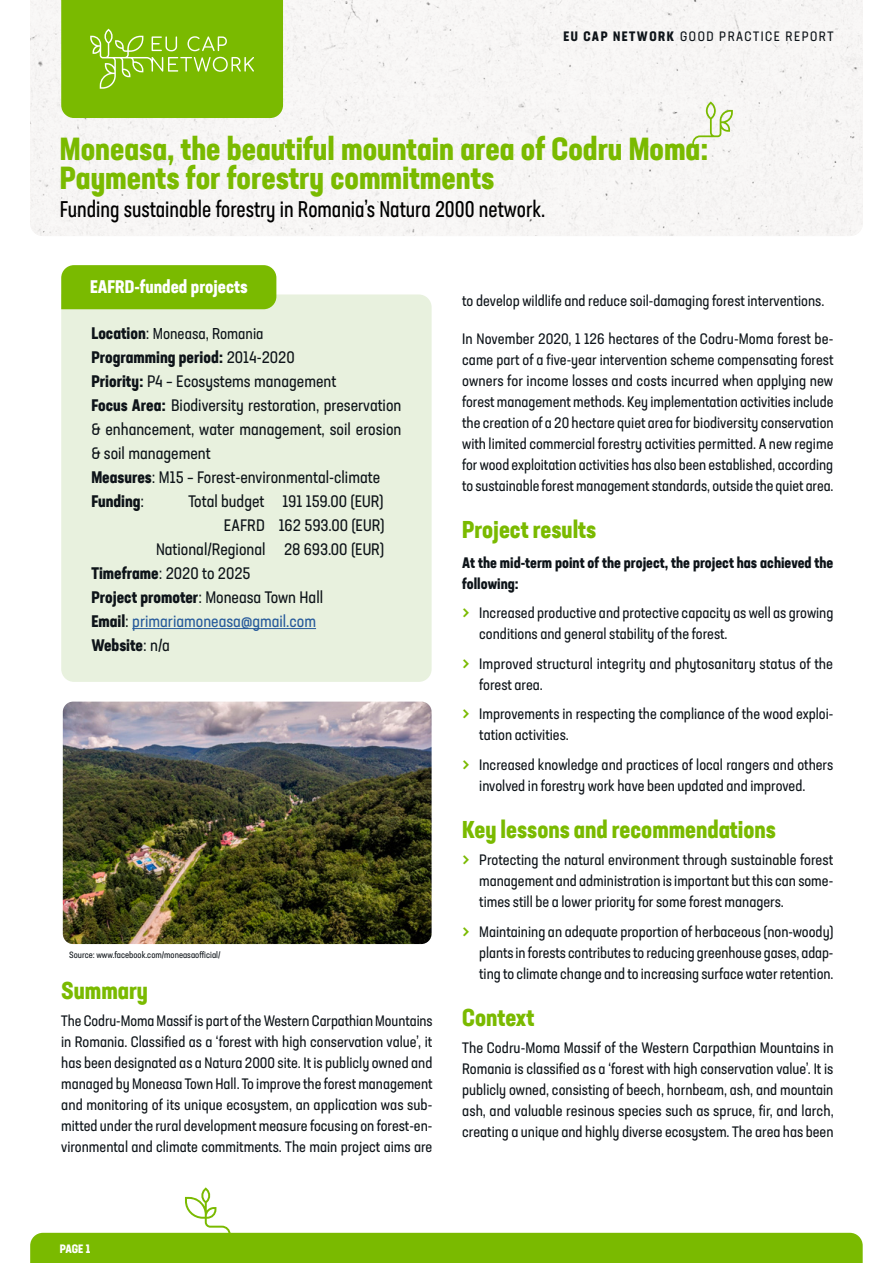
<style>
.page{position:relative;width:893px;height:1263px;background:#fff}
.page>*{position:absolute;margin:0;border:0;box-sizing:border-box;transform-origin:0 0}
.t1{font:700 condensed 31.5px/30px "Neusa Next Std";color:#7aba00}
.t2{font:700 condensed 24px "Neusa Next Std";color:#7aba00}
.t3{font:22.5px "Neusa Next Std Compact";color:#000}
.t4{font:700 condensed 18px "Neusa Next Std";color:#fff}
.t5{font:condensed 16.5px/24px "Neusa Next Std";color:#0e1419}
.t6{font:condensed 16.5px "Neusa Next Std";color:#275b9b}
.t7{font:700 condensed 16.5px "Neusa Next Std";color:#0e1419}
.t8{font:condensed 15.6px "Neusa Next Std";color:#0e1419}
.t9{font:condensed 15px/21px "Neusa Next Std";color:#0e1419;text-align:justify}
.t10{font:700 condensed 15px/21px "Neusa Next Std";color:#0e1419}
.t11{font:condensed 13.5px "Neusa Next Std";letter-spacing:.11em;color:#0e1419}
.t12{font:700 condensed 12px "Neusa Next Std";color:#fff}
.t13{font:condensed 9px "Neusa Next Std";color:#0e1419}
.s1{font-weight:700}
.s2{font-weight:700;font-size:16.5px}
.s3{font-size:16.5px}
.s4{font-weight:700;font-stretch:normal}
.s5{font-weight:700;color:#0e1419}
.s6{color:#0e1419}
.s7{font-weight:400}
.s8{font-size:22.5px;color:#7aba00}
</style>
<div class="page">
<svg style="left:30px;top:1187px;width:833px;height:76px"></svg>
<div style="left:30px;top:0;width:833px;height:236px;background:#f7f6f5"></div>
<svg style="left:61px;top:0;width:222px;height:118px;background:#80bd0d"></svg>
<div style="left:61px;top:294px;width:371px;height:388px;background:#e8f1de"></div>
<hr style="left:132px;top:628px;width:184px;height:1px;background:#275b9b">
<div style="left:61px;top:265px;width:215px;height:44px;background:#7aba00"></div>
<svg style="left:692px;top:101px;width:41px;height:43px"></svg>
<img style="left:63px;top:702px;width:369px;height:242px">
<p class="t11" style="left:563px;top:27px;width:271px"><span class="s1">EU CAP NETWORK</span> GOOD PRACTICE REPORT</p>
<h1 class="t1" style="left:60px;top:133px;width:650px">Moneasa, the beautiful mountain area of Codru Moma:<br>Payments for forestry commitments</h1>
<h3 class="t3" style="left:60px;top:195px;width:487px">Funding sustainable forestry in Romania’s Natura 2000 network.</h3>
<p class="t4" style="left:90px;top:275px;width:159px">EAFRD-funded projects</p>
<p class="t8" style="left:91px;top:324px;width:174px"><span class="s2">Location</span><span class="s3">:</span> Moneasa, Romania</p>
<p class="t5" style="left:91px;top:345px;width:311px"><span class="s1">Programming period</span><span class="s4">:</span> 2014-2020<br><span class="s1">Priority</span><span class="s4">:</span> P4 – Ecosystems management<br><span class="s1">Focus Area</span><span class="s4">:</span> Biodiversity restoration, preservation &amp; enhancement, water management, soil erosion &amp; soil management<br><span class="s1">Measures</span>: M15 – Forest-environmental-climate <span class="s1">Funding</span>:</p>
<p class="t5" style="left:188px;top:489px;width:197px">Total budget 191 159.00 (EUR)</p>
<p class="t5" style="left:224px;top:513px;width:162px">EAFRD 162 593.00 (EUR)</p>
<p class="t5" style="left:156px;top:537px;width:230px">National/Regional 28 693.00 (EUR)</p>
<p class="t5" style="left:91px;top:561px;width:161px"><span class="s1">Timeframe</span>: 2020 to 2025</p>
<p class="t5" style="left:91px;top:585px;width:233px"><span class="s1">Project promoter</span>: Moneasa Town Hall</p>
<p class="t6" style="left:91px;top:611px;width:226px"><span class="s5">Email</span><span class="s6">:</span> primariamoneasa@gmail.com</p>
<p class="t7" style="left:91px;top:634px;width:80px">Website<span class="s7">: n/a</span></p>
<p class="t13" style="left:69px;top:949px;width:153px">Source: www.facebook.com/moneasaofficial/</p>
<h2 class="t2" style="left:61px;top:975px;width:88px">Summary</h2>
<p class="t9" style="left:61px;top:1010px;width:373px">The Codru-Moma Massif is part of the Western Carpathian Mountains in Romania. Classified as a ‘forest with high conservation value’, it has been designated as a Natura 2000 site. It is publicly owned and managed by Moneasa Town Hall. To improve the forest management and monitoring of its unique ecosystem, an application was sub&shy;mitted under the rural development measure focusing on forest-en&shy;vironmental and climate commitments. The main project aims are</p>
<p class="t9" style="left:462px;top:290px;width:364px">to develop wildlife and reduce soil-damaging forest interventions.</p>
<p class="t9" style="left:462px;top:328px;width:373px">In November 2020, 1 126 hectares of the Codru-Moma forest be&shy;came part of a five-year intervention scheme compensating forest owners for income losses and costs incurred when applying new forest management methods. Key implementation activities include the creation of a 20 hectare quiet area for biodiversity conservation with limited commercial forestry activities permitted. A new regime for wood exploitation activities has also been established, according to sustainable forest management standards, outside the quiet area.</p>
<h2 class="t2" style="left:462px;top:514px;width:136px">Project results</h2>
<p class="t10" style="left:462px;top:552px;width:373px">At the mid-term point of the project, the project has achieved the following:</p>
<p class="t9" style="left:479px;top:602px;width:356px;text-indent:-17px"><span class="s8">&gt;</span> Increased productive and protective capacity as well as growing conditions and general stability of the forest.</p>
<p class="t9" style="left:479px;top:653px;width:355px;text-indent:-17px"><span class="s8">&gt;</span> Improved structural integrity and phytosanitary status of the forest area.</p>
<p class="t9" style="left:479px;top:703px;width:356px;text-indent:-17px"><span class="s8">&gt;</span> Improvements in respecting the compliance of the wood exploi&shy;tation activities.</p>
<p class="t9" style="left:479px;top:754px;width:356px;text-indent:-17px"><span class="s8">&gt;</span> Increased knowledge and practices of local rangers and others involved in forestry work have been updated and improved.</p>
<h2 class="t2" style="left:462px;top:814px;width:315px">Key lessons and recommendations</h2>
<p class="t9" style="left:479px;top:849px;width:356px;text-indent:-17px"><span class="s8">&gt;</span> Protecting the natural environment through sustainable forest management and administration is important but this can some&shy;times still be a lower priority for some forest managers.</p>
<p class="t9" style="left:479px;top:920px;width:356px;text-indent:-17px"><span class="s8">&gt;</span> Maintaining an adequate proportion of herbaceous (non-woody) plants in forests contributes to reducing greenhouse gases, adap&shy;ting to climate change and to increasing surface water retention.</p>
<h2 class="t2" style="left:462px;top:1002px;width:74px">Context</h2>
<p class="t9" style="left:462px;top:1037px;width:373px">The Codru-Moma Massif of the Western Carpathian Mountains in Romania is classified as a ‘forest with high conservation value’. It is publicly owned, consisting of beech, hornbeam, ash, and mountain ash, and valuable resinous species such as spruce, fir, and larch, creating a unique and highly diverse ecosystem. The area has been</p>
<p class="t12" style="left:60px;top:1241px;width:32px">PAGE 1</p>
</div>
